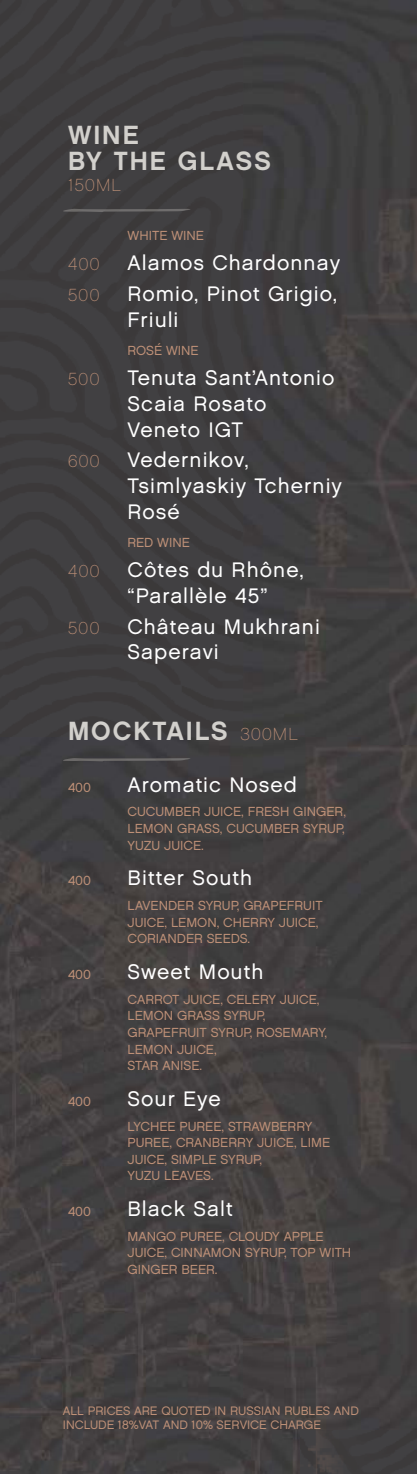
<style>
.page{position:relative;width:417px;height:1474px;background:#fff}
.page>*{position:absolute;margin:0;border:0;box-sizing:border-box;transform-origin:0 0}
.t1{font:26.25px/25.9px "Chalet New York Nineteen Sixty";letter-spacing:.075em;color:#d2d0cc}
.t2{font:21px/25.7px "Chalet London Nineteen Sixty";letter-spacing:.05em;color:#fff}
.t3{font:17.5px "Chalet Paris Nineteen Sixty";letter-spacing:.08em;color:#be9077}
.t4{font:13.12px/16.6px "Chalet London Nineteen Sixty";color:#be9077}
.t5{font:12.25px/14px "Chalet London Nineteen Sixty";color:#be9077}
.s1{font-family:"Chalet Paris Nineteen Sixty";font-size:17.5px;color:#be9077}
</style>
<div class="page">
<div style="left:0;top:0;width:417px;height:1473px;background:#414042"></div>
<img style="left:243px;top:0;width:174px;height:745px">
<img style="left:361px;top:745px;width:56px;height:684px">
<img style="left:0;top:737px;width:243px;height:429px">
<img style="left:0;top:1166px;width:300px;height:307px">
<img style="left:300px;top:1429px;width:61px;height:44px">
<img style="left:243px;top:737px;width:118px;height:692px">
<img style="left:63px;top:209px;width:127px;height:3px">
<img style="left:63px;top:758px;width:127px;height:3px">
<h1 class="t1" style="left:68px;top:121px;width:204px">WINE<br>BY THE GLASS</h1>
<h3 class="t3" style="left:68px;top:174px;width:55px">150ML</h3>
<p class="t4" style="left:127px;top:227px;width:78px">WHITE WINE</p>
<h3 class="t3" style="left:68px;top:254px;width:33px">400</h3>
<h2 class="t2" style="left:127px;top:250px;width:214px">Alamos Chardonnay</h2>
<h3 class="t3" style="left:68px;top:285px;width:33px">500</h3>
<h2 class="t2" style="left:127px;top:281px;width:211px">Romio, Pinot Grigio,<br>Friuli</h2>
<p class="t4" style="left:127px;top:342px;width:73px">ROSÉ WINE</p>
<h3 class="t3" style="left:68px;top:369px;width:33px">500</h3>
<h2 class="t2" style="left:127px;top:365px;width:208px">Tenuta Sant’Antonio<br>Scaia Rosato<br>Veneto IGT</h2>
<h3 class="t3" style="left:68px;top:451px;width:33px">600</h3>
<h2 class="t2" style="left:127px;top:447px;width:216px">Vedernikov,<br>Tsimlyaskiy Tcherniy<br>Rosé</h2>
<p class="t4" style="left:127px;top:534px;width:64px">RED WINE</p>
<h3 class="t3" style="left:68px;top:561px;width:33px">400</h3>
<h2 class="t2" style="left:127px;top:557px;width:177px">Côtes du Rhône, “Parallèle 45”</h2>
<h3 class="t3" style="left:68px;top:617px;width:33px">500</h3>
<h2 class="t2" style="left:127px;top:613px;width:194px">Château Mukhrani<br>Saperavi</h2>
<h1 class="t1" style="left:68px;top:717px;width:231px">MOCKTAILS <span class="s1">300ML</span></h1>
<p class="t4" style="left:68px;top:778px;width:25px">400</p>
<h2 class="t2" style="left:127px;top:771px;width:171px">Aromatic Nosed</h2>
<p class="t4" style="left:127px;top:803px;width:220px;text-align:justify">CUCUMBER JUICE, FRESH GINGER, LEMON GRASS, CUCUMBER SYRUP, YUZU JUICE.</p>
<p class="t4" style="left:68px;top:872px;width:25px">400</p>
<h2 class="t2" style="left:127px;top:865px;width:126px">Bitter South</h2>
<p class="t4" style="left:127px;top:897px;width:197px">LAVENDER SYRUP, GRAPEFRUIT<br>JUICE, LEMON, CHERRY JUICE,<br>CORIANDER SEEDS.</p>
<p class="t4" style="left:68px;top:966px;width:25px">400</p>
<h2 class="t2" style="left:127px;top:958px;width:137px">Sweet Mouth</h2>
<p class="t4" style="left:127px;top:990px;width:201px">CARROT JUICE, CELERY JUICE,<br>LEMON GRASS SYRUP,<br>GRAPEFRUIT SYRUP, ROSEMARY,<br>LEMON JUICE,<br>STAR ANISE.</p>
<p class="t4" style="left:68px;top:1092px;width:25px">400</p>
<h2 class="t2" style="left:127px;top:1085px;width:95px">Sour Eye</h2>
<p class="t4" style="left:127px;top:1117px;width:204px">LYCHEE PUREE, STRAWBERRY<br>PUREE, CRANBERRY JUICE, LIME<br>JUICE, SIMPLE SYRUP,<br>YUZU LEAVES.</p>
<p class="t4" style="left:68px;top:1203px;width:25px">400</p>
<h2 class="t2" style="left:127px;top:1195px;width:106px">Black Salt</h2>
<p class="t4" style="left:127px;top:1227px;width:225px">MANGO PUREE, CLOUDY APPLE<br>JUICE, CINNAMON SYRUP, TOP WITH<br>GINGER BEER.</p>
<p class="t5" style="left:63px;top:1403px;width:297px">ALL PRICES ARE QUOTED IN RUSSIAN RUBLES AND<br>INCLUDE 18%VAT AND 10% SERVICE CHARGE</p>
</div>
